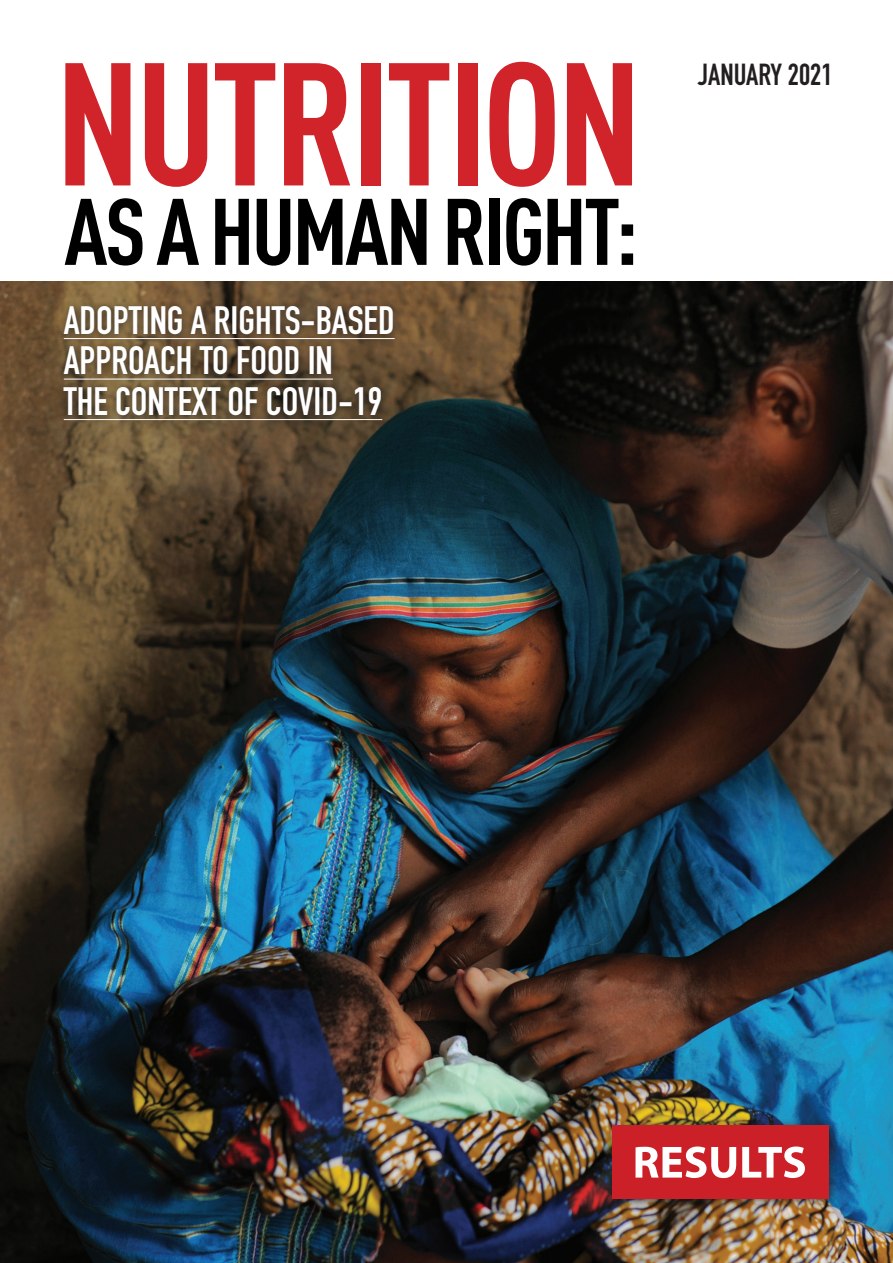
<style>
.page{position:relative;width:893px;height:1263px;background:#fff}
.page>*{position:absolute;margin:0;border:0;box-sizing:border-box;transform-origin:0 0}
.t1{font:700 condensed 171.75px "DINOT";letter-spacing:-.03em;color:#d1232a}
.t2{font:700 condensed 92.7px "DINOT";letter-spacing:-.03em;color:#000}
.t3{font:700 39px/40.5px "DIN Condensed";color:#fff}
.t4{font:700 30px "DIN Condensed";color:#231f20}
</style>
<div class="page">
<img style="left:0;top:281px;width:893px;height:982px">
<div style="left:57px;top:299px;width:345px;height:130px;background:#231f20;opacity:.75"></div>
<hr style="left:64px;top:338px;width:331px;height:1px;background:#fff">
<hr style="left:64px;top:379px;width:269px;height:1px;background:#fff">
<hr style="left:64px;top:419px;width:318px;height:1px;background:#fff">
<div style="left:605px;top:1119px;width:233px;height:89px;background:#231f20;opacity:.75"></div>
<div style="left:612px;top:1125px;width:217px;height:74px;background:#cb2028"></div>
<svg style="left:635px;top:1146px;width:101px;height:32px"></svg>
<svg style="left:742px;top:1146px;width:63px;height:32px"></svg>
<h1 class="t1" style="left:55px;top:-2px;width:589px">NUTRITION</h1>
<h2 class="t2" style="left:64px;top:164px;width:575px">AS A HUMAN RIGHT:</h2>
<p class="t3" style="left:64px;top:300px;width:332px">ADOPTING A RIGHTS-BASED<br>APPROACH TO FOOD IN<br>THE CONTEXT OF COVID-19</p>
<p class="t4" style="left:698px;top:54px;width:136px">JANUARY 2021</p>
</div>
